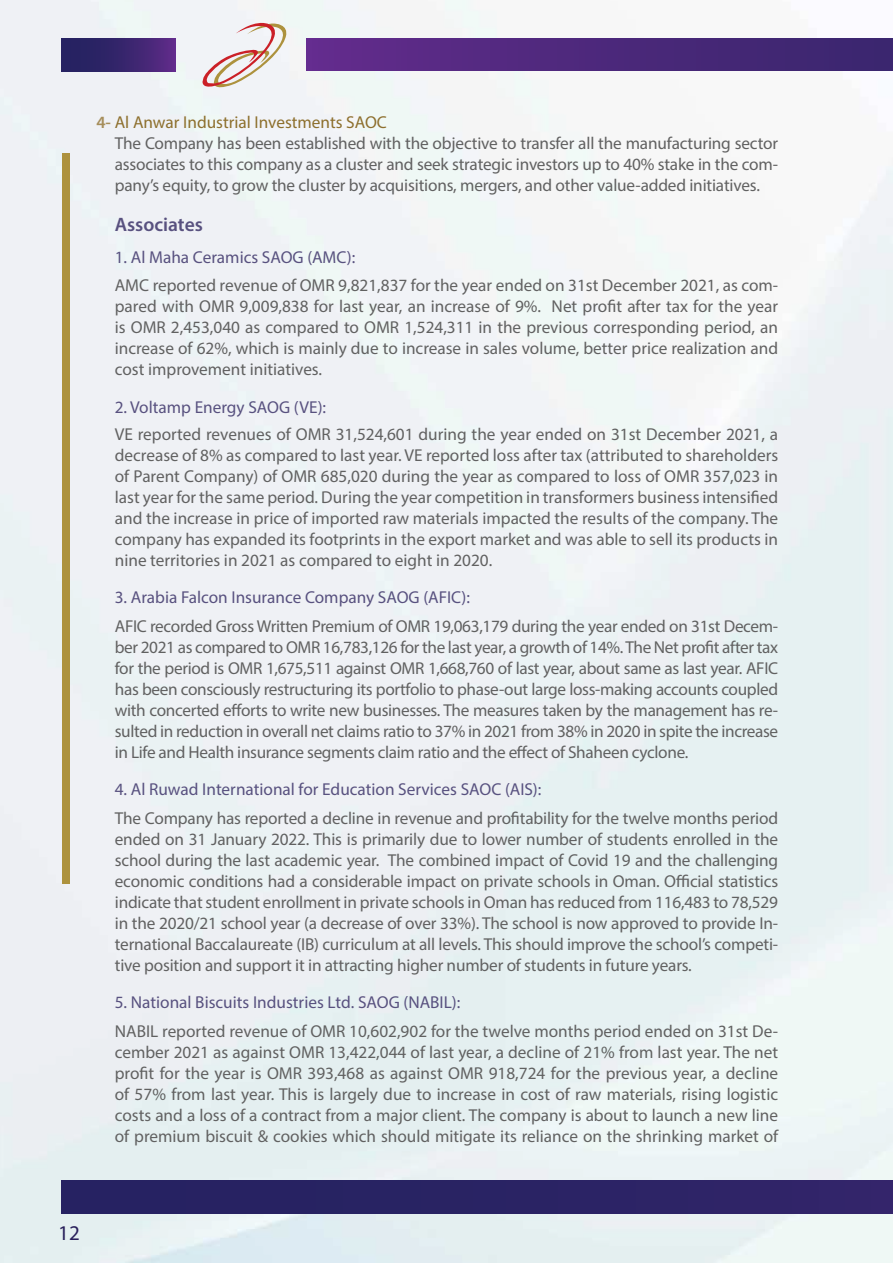
<style>
.page{position:relative;width:893px;height:1263px;background:#fff}
.page>*{position:absolute;margin:0;border:0;box-sizing:border-box;transform-origin:0 0}
.t1{font:21px "Myriad Pro";color:#29205b}
.t2{font:600 19.5px "Myriad Pro";color:#58517f}
.t3{font:17.25px/21px "Myriad Pro";letter-spacing:-.01em;color:#616161;text-align:justify}
.t4{font:17.25px "Myriad Pro";color:#58517f}
.s1{font-weight:600;color:#a68e5b}
.s2{color:#8d6f2d}
</style>
<div class="page">
<img style="left:0;top:0;width:893px;height:1263px">
<div style="left:62px;top:153px;width:7px;height:731px;background:#ad923d"></div>
<svg style="left:202px;top:22px;width:89px;height:70px"></svg>
<div style="left:306px;top:39px;width:587px;height:32px;background:linear-gradient(to right,#622b8c,#39266d)"></div>
<div style="left:62px;top:39px;width:114px;height:32px;background:linear-gradient(to right,#1b215a,#582a84)"></div>
<div style="left:62px;top:1180px;width:831px;height:33px;background:#292364"></div>
<p class="t3" style="left:115px;top:111px;width:665px;text-align:left;text-indent:-18px"><span class="s1">4-</span> <span class="s2">Al Anwar Industrial Investments SAOC<br></span>The Company has been established with the objective to transfer all the manufacturing sector associates to this company as a cluster and seek strategic investors up to 40% stake in the com&shy;pany’s equity, to grow the cluster by acquisitions, mergers, and other value-added initiatives.</p>
<p class="t2" style="left:115px;top:212px;width:90px">Associates</p>
<p class="t4" style="left:115px;top:246px;width:242px">1. Al Maha Ceramics SAOG (AMC):</p>
<p class="t3" style="left:115px;top:275px;width:665px">AMC reported revenue of OMR 9,821,837 for the year ended on 31st December 2021, as com&shy;pared with OMR 9,009,838 for last year, an increase of 9%. Net profit after tax for the year is OMR 2,453,040 as compared to OMR 1,524,311 in the previous corresponding period, an increase of 62%, which is mainly due to increase in sales volume, better price realization and cost improvement initiatives.</p>
<p class="t4" style="left:115px;top:396px;width:213px">2. Voltamp Energy SAOG (VE):</p>
<p class="t3" style="left:115px;top:423px;width:665px">VE reported revenues of OMR 31,524,601 during the year ended on 31st December 2021, a decrease of 8% as compared to last year. VE reported loss after tax (attributed to shareholders of Parent Company) of OMR 685,020 during the year as compared to loss of OMR 357,023 in last year for the same period. During the year competition in transformers business intensified and the increase in price of imported raw materials impacted the results of the company. The company has expanded its footprints in the export market and was able to sell its products in nine territories in 2021 as compared to eight in 2020.</p>
<p class="t4" style="left:115px;top:587px;width:357px">3. Arabia Falcon Insurance Company SAOG (AFIC):</p>
<p class="t3" style="left:115px;top:615px;width:665px">AFIC recorded Gross Written Premium of OMR 19,063,179 during the year ended on 31st Decem&shy;ber 2021 as compared to OMR 16,783,126 for the last year, a growth of 14%. The Net profit after tax for the period is OMR 1,675,511 against OMR 1,668,760 of last year, about same as last year. AFIC has been consciously restructuring its portfolio to phase-out large loss-making accounts coupled with concerted efforts to write new businesses. The measures taken by the management has re&shy;sulted in reduction in overall net claims ratio to 37% in 2021 from 38% in 2020 in spite the increase in Life and Health insurance segments claim ratio and the effect of Shaheen cyclone.</p>
<p class="t4" style="left:115px;top:779px;width:428px">4. Al Ruwad International for Education Services SAOC (AIS):</p>
<p class="t3" style="left:115px;top:807px;width:665px">The Company has reported a decline in revenue and profitability for the twelve months period ended on 31 January 2022. This is primarily due to lower number of students enrolled in the school during the last academic year. The combined impact of Covid 19 and the challenging economic conditions had a considerable impact on private schools in Oman. Official statistics indicate that student enrollment in private schools in Oman has reduced from 116,483 to 78,529 in the 2020/21 school year (a decrease of over 33%). The school is now approved to provide In&shy;ternational Baccalaureate (IB) curriculum at all levels. This should improve the school’s competi&shy;tive position and support it in attracting higher number of students in future years.</p>
<p class="t4" style="left:115px;top:992px;width:347px">5. National Biscuits Industries Ltd. SAOG (NABIL):</p>
<p class="t3" style="left:115px;top:1020px;width:665px">NABIL reported revenue of OMR 10,602,902 for the twelve months period ended on 31st De&shy;cember 2021 as against OMR 13,422,044 of last year, a decline of 21% from last year. The net profit for the year is OMR 393,468 as against OMR 918,724 for the previous year, a decline of 57% from last year. This is largely due to increase in cost of raw materials, rising logistic costs and a loss of a contract from a major client. The company is about to launch a new line of premium biscuit &amp; cookies which should mitigate its reliance on the shrinking market of</p>
<p class="t1" style="left:58px;top:1220px;width:23px">12</p>
</div>
